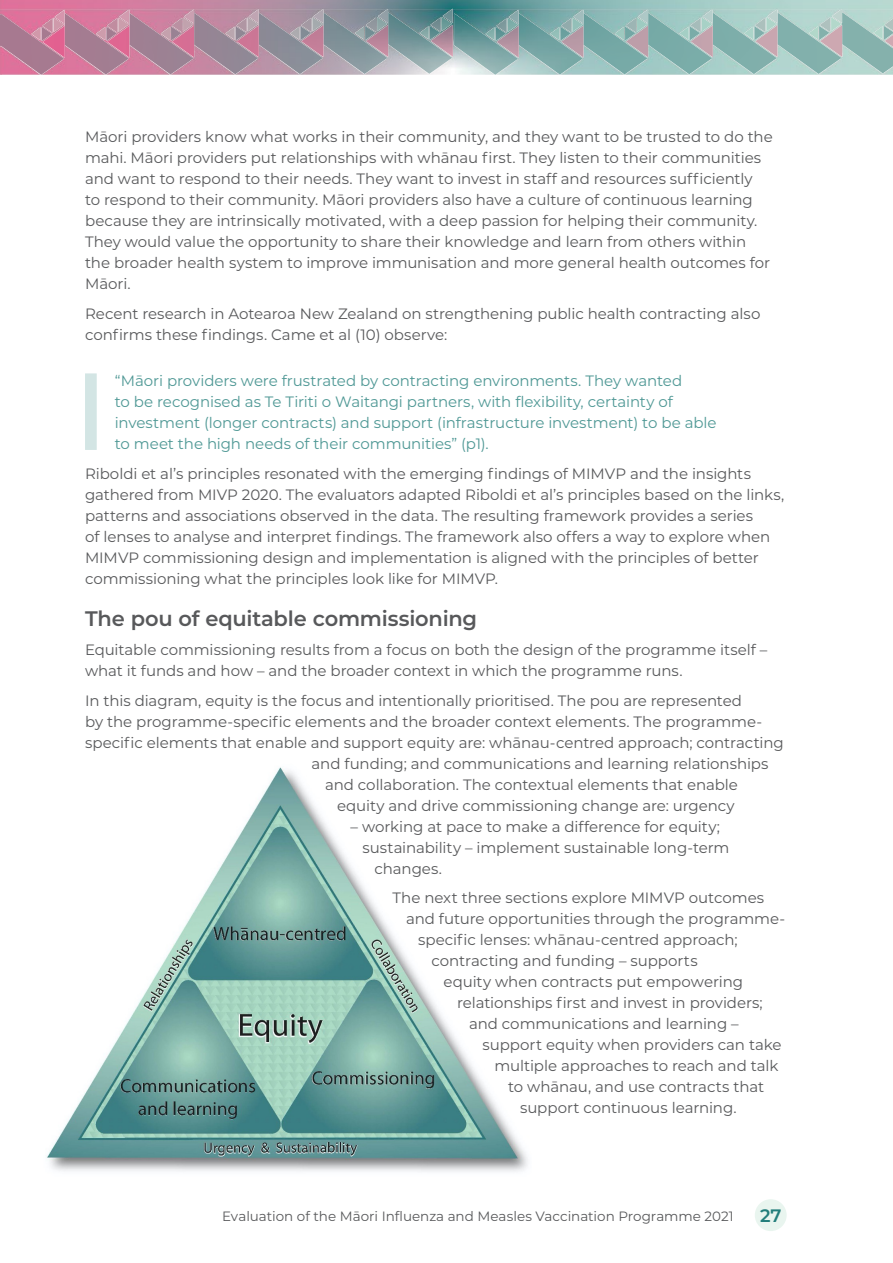
<style>
.page{position:relative;width:893px;height:1263px;background:#fff}
.page>*{position:absolute;margin:0;border:0;box-sizing:border-box;transform-origin:0 0}
.Level_2{font:600 21px "Montserrat";letter-spacing:-.01em;color:#58595b}
.t1{font:600 18px "Montserrat";color:#237e7b}
.Body{font:15px/21px "Montserrat";letter-spacing:-.005em;color:#58595b}
.Breakout_with_Rule_1{font:15px/21px "Montserrat";letter-spacing:-.005em;color:#4f9895}
.t2{font:13.5px "Montserrat";color:#58595b}
</style>
<div class="page">
<img style="left:46px;top:767px;width:482px;height:405px">
<div style="left:85px;top:373px;width:12px;height:77px;background:#d3e5e4"></div>
<div style="left:755px;top:1199px;width:32px;height:32px;background:#e9f5ef;border-radius:50%"></div>
<img style="left:0;top:14px;width:1px;height:61px">
<img style="left:1px;top:0;width:892px;height:75px">
<img style="left:454px;top:12px;width:439px;height:63px">
<svg style="left:832px;top:10px;width:10px;height:13px"></svg>
<img style="left:820px;top:17px;width:21px;height:8px">
<img style="left:809px;top:26px;width:11px;height:14px">
<img style="left:820px;top:25px;width:22px;height:32px">
<svg style="left:767px;top:10px;width:10px;height:7px"></svg>
<img style="left:755px;top:17px;width:22px;height:8px">
<img style="left:744px;top:26px;width:11px;height:14px">
<img style="left:755px;top:25px;width:22px;height:32px">
<svg style="left:703px;top:10px;width:10px;height:13px"></svg>
<img style="left:690px;top:17px;width:22px;height:9px">
<img style="left:690px;top:26px;width:1px;height:15px">
<svg style="left:679px;top:27px;width:10px;height:13px"></svg>
<img style="left:691px;top:25px;width:22px;height:32px">
<img style="left:638px;top:10px;width:10px;height:14px">
<img style="left:626px;top:17px;width:21px;height:9px">
<img style="left:625px;top:26px;width:1px;height:15px">
<svg style="left:615px;top:27px;width:9px;height:13px"></svg>
<img style="left:626px;top:26px;width:22px;height:31px">
<img style="left:573px;top:10px;width:10px;height:8px">
<img style="left:561px;top:18px;width:22px;height:8px">
<img style="left:560px;top:27px;width:1px;height:14px">
<svg style="left:550px;top:27px;width:9px;height:13px"></svg>
<img style="left:561px;top:26px;width:22px;height:32px">
<img style="left:508px;top:10px;width:11px;height:14px">
<img style="left:496px;top:18px;width:22px;height:9px">
<img style="left:496px;top:27px;width:1px;height:14px">
<svg style="left:485px;top:27px;width:10px;height:13px"></svg>
<img style="left:497px;top:26px;width:22px;height:32px">
<svg style="left:443px;top:9px;width:10px;height:14px"></svg>
<img style="left:452px;top:25px;width:1px;height:32px">
<img style="left:65px;top:12px;width:387px;height:63px">
<svg style="left:378px;top:9px;width:10px;height:14px"></svg>
<img style="left:366px;top:17px;width:21px;height:8px">
<img style="left:355px;top:26px;width:11px;height:14px">
<img style="left:366px;top:25px;width:22px;height:32px">
<svg style="left:313px;top:9px;width:10px;height:8px"></svg>
<img style="left:301px;top:17px;width:22px;height:8px">
<img style="left:290px;top:26px;width:11px;height:14px">
<img style="left:301px;top:25px;width:22px;height:32px">
<svg style="left:249px;top:9px;width:10px;height:14px"></svg>
<img style="left:236px;top:17px;width:22px;height:9px">
<img style="left:236px;top:26px;width:1px;height:15px">
<svg style="left:225px;top:27px;width:10px;height:13px"></svg>
<img style="left:237px;top:25px;width:22px;height:32px">
<img style="left:184px;top:10px;width:10px;height:14px">
<img style="left:172px;top:17px;width:21px;height:9px">
<img style="left:171px;top:26px;width:1px;height:15px">
<svg style="left:161px;top:27px;width:9px;height:13px"></svg>
<img style="left:172px;top:26px;width:22px;height:31px">
<img style="left:119px;top:10px;width:10px;height:8px">
<img style="left:107px;top:18px;width:22px;height:8px">
<img style="left:106px;top:27px;width:1px;height:14px">
<svg style="left:96px;top:27px;width:9px;height:13px"></svg>
<img style="left:107px;top:26px;width:22px;height:32px">
<img style="left:55px;top:10px;width:10px;height:14px">
<img style="left:64px;top:26px;width:1px;height:32px">
<img style="left:1px;top:14px;width:63px;height:61px">
<p class="Body" style="left:85px;top:126px;width:689px">Māori providers know what works in their community, and they want to be trusted to do the mahi. Māori providers put relationships with whānau first. They listen to their communities and want to respond to their needs. They want to invest in staff and resources sufficiently<br>to respond to their community. Māori providers also have a culture of continuous learning because they are intrinsically motivated, with a deep passion for helping their community.<br>They would value the opportunity to share their knowledge and learn from others within the broader health system to improve immunisation and more general health outcomes for Māori.</p>
<p class="Body" style="left:85px;top:302px;width:677px">Recent research in Aotearoa New Zealand on strengthening public health contracting also confirms these findings. Came et al (10) observe:</p>
<p class="Breakout_with_Rule_1" style="left:115px;top:370px;width:603px">“Māori providers were frustrated by contracting environments. They wanted<br>to be recognised as Te Tiriti o Waitangi partners, with flexibility, certainty of investment (longer contracts) and support (infrastructure investment) to be able to meet the high needs of their communities” (p1).</p>
<p class="Body" style="left:85px;top:462px;width:701px">Riboldi et al’s principles resonated with the emerging findings of MIMVP and the insights gathered from MIVP 2020. The evaluators adapted Riboldi et al’s principles based on the links, patterns and associations observed in the data. The resulting framework provides a series<br>of lenses to analyse and interpret findings. The framework also offers a way to explore when MIMVP commissioning design and implementation is aligned with the principles of better commissioning what the principles look like for MIMVP.</p>
<h2 class="Level_2" style="left:85px;top:603px;width:394px">The pou of equitable commissioning</h2>
<p class="Body" style="left:85px;top:639px;width:684px">Equitable commissioning results from a focus on both the design of the programme itself – what it funds and how – and the broader context in which the programme runs.</p>
<p class="Body" style="left:85px;top:689px;width:658px">In this diagram, equity is the focus and intentionally prioritised. The pou are represented</p>
<p class="Body" style="left:85px;top:710px;width:679px">by the programme-specific elements and the broader context elements. The programme-</p>
<p class="Body" style="left:85px;top:731px;width:700px">specific elements that enable and support equity are: whānau-centred approach; contracting</p>
<p class="Body" style="left:312px;top:752px;width:458px">and funding; and communications and learning relationships</p>
<p class="Body" style="left:325px;top:773px;width:414px">and collaboration. The contextual elements that enable</p>
<p class="Body" style="left:337px;top:794px;width:399px">equity and drive commissioning change are: urgency</p>
<p class="Body" style="left:351px;top:815px;width:371px">– working at pace to make a difference for equity;</p>
<p class="Body" style="left:363px;top:836px;width:368px">sustainability – implement sustainable long-term</p>
<p class="Body" style="left:375px;top:857px;width:69px">changes.</p>
<p class="Body" style="left:393px;top:887px;width:373px">The next three sections explore MIMVP outcomes</p>
<p class="Body" style="left:406px;top:908px;width:381px">and future opportunities through the programme-</p>
<p class="Body" style="left:418px;top:929px;width:321px">specific lenses: whānau-centred approach;</p>
<p class="Body" style="left:432px;top:950px;width:268px">contracting and funding – supports</p>
<p class="Body" style="left:444px;top:971px;width:301px">equity when contracts put empowering</p>
<p class="Body" style="left:457px;top:992px;width:307px">relationships first and invest in providers;</p>
<p class="Body" style="left:469px;top:1013px;width:271px">and communications and learning –</p>
<p class="Body" style="left:483px;top:1034px;width:300px">support equity when providers can take</p>
<p class="Body" style="left:495px;top:1055px;width:285px">multiple approaches to reach and talk</p>
<p class="Body" style="left:508px;top:1076px;width:258px">to whānau, and use contracts that</p>
<p class="Body" style="left:520px;top:1097px;width:218px">support continuous learning.</p>
<p class="t2" style="left:222px;top:1207px;width:513px">Evaluation of the Māori Influenza and Measles Vaccination Programme 2021</p>
<p class="t1" style="left:760px;top:1203px;width:23px">27</p>
</div>
